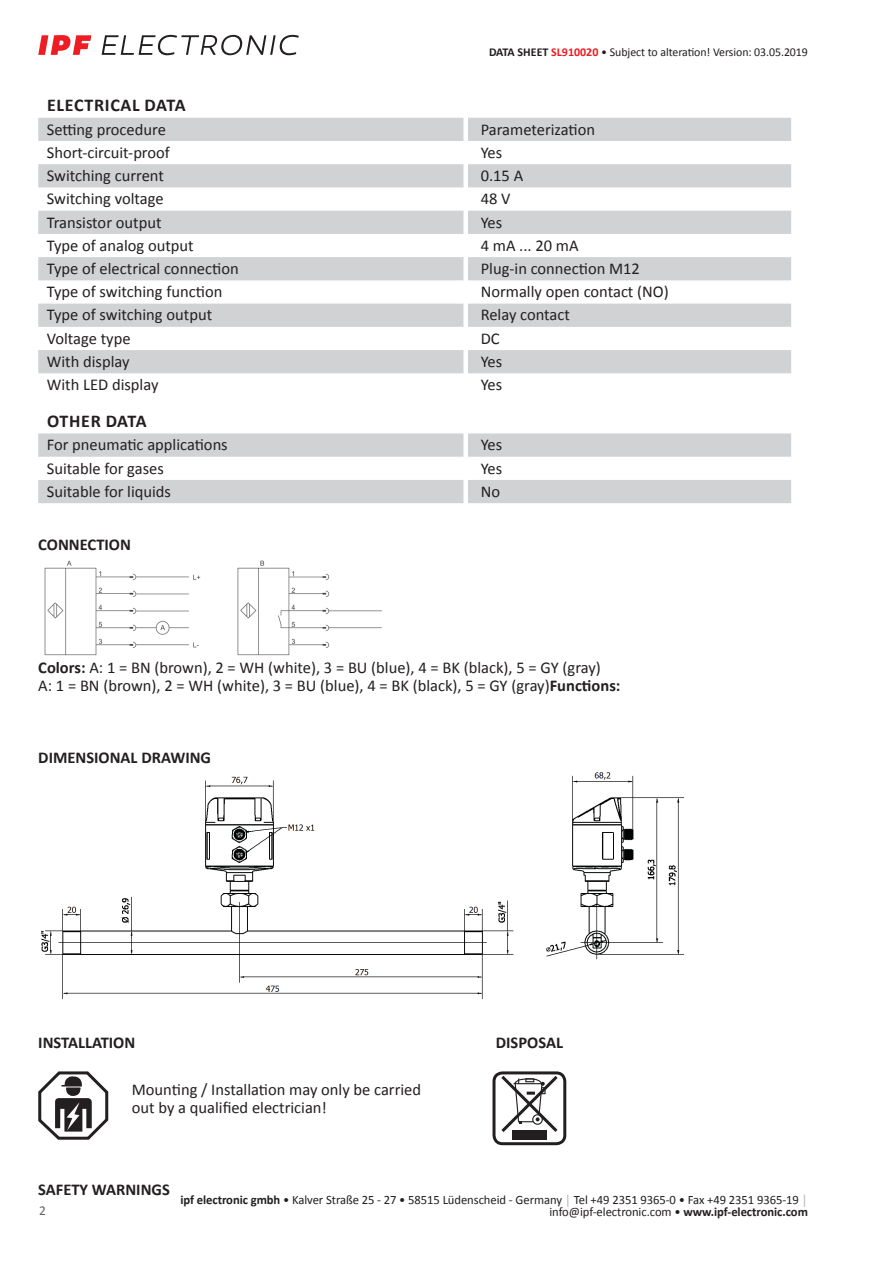
<style>
.page{position:relative;width:893px;height:1263px;background:#fff}
.page>*{position:absolute;margin:0;border:0;box-sizing:border-box;transform-origin:0 0}
.t1{font:700 18px "Calibri";letter-spacing:.04em;color:#231f20}
.t2{font:700 18px "Calibri";letter-spacing:.015em;color:#231f20}
.t3{font:16.5px/18px "Calibri";color:#231f20}
.t4{font:700 16.5px "Calibri";color:#231f20}
.t5{font:13.5px "Calibri";color:#636366}
.t6{font:12.75px/12.6px "Calibri";letter-spacing:-.005em;color:#231f20;text-align:right}
.t7{font:12px "Calibri";letter-spacing:-.005em;color:#231f20}
.s1{font-weight:700}
.s2{font-weight:700;color:#ee1d23}
.s3{color:#a8a9ad}
</style>
<div class="page">
<svg style="left:102px;top:35px;width:197px;height:20px"></svg>
<svg style="left:38px;top:35px;width:53px;height:20px"></svg>
<svg style="left:38px;top:118px;width:753px;height:255px;fill:#d1d2d4"></svg>
<svg style="left:38px;top:433px;width:753px;height:70px;fill:#d1d2d4"></svg>
<img style="left:44px;top:560px;width:338px;height:96px">
<img style="left:41px;top:772px;width:644px;height:228px">
<svg style="left:38px;top:1071px;width:71px;height:69px"></svg>
<div style="left:492px;top:1071px;width:74px;height:74px;border:3px solid #231f20;border-radius:9px"></div>
<div style="left:512px;top:1130px;width:35px;height:9px;background:#231f20"></div>
<svg style="left:498px;top:1072px;width:63px;height:60px"></svg>
<p class="t7" style="left:489px;top:44px;width:320px"><span class="s1">DATA SHEET</span> <span class="s2">SL910020</span> • Subject to alteration! Version: 03.05.2019</p>
<p class="t1" style="left:47px;top:93px;width:140px">ELECTRICAL DATA</p>
<p class="t3" style="left:47px;top:120px;width:121px">Setting procedure</p>
<p class="t3" style="left:481px;top:120px;width:116px">Parameterization</p>
<p class="t3" style="left:47px;top:143px;width:125px">Short-circuit-proof</p>
<p class="t3" style="left:481px;top:143px;width:23px">Yes</p>
<p class="t3" style="left:47px;top:166px;width:119px">Switching current</p>
<p class="t3" style="left:481px;top:166px;width:44px">0.15 A</p>
<p class="t3" style="left:47px;top:189px;width:118px">Switching voltage</p>
<p class="t3" style="left:481px;top:189px;width:31px">48 V</p>
<p class="t3" style="left:47px;top:213px;width:116px">Transistor output</p>
<p class="t3" style="left:481px;top:213px;width:23px">Yes</p>
<p class="t3" style="left:47px;top:236px;width:149px">Type of analog output</p>
<p class="t3" style="left:481px;top:236px;width:99px">4 mA ... 20 mA</p>
<p class="t3" style="left:47px;top:259px;width:193px">Type of electrical connection</p>
<p class="t3" style="left:481px;top:259px;width:161px">Plug-in connection M12</p>
<p class="t3" style="left:47px;top:282px;width:177px">Type of switching function</p>
<p class="t3" style="left:481px;top:282px;width:190px">Normally open contact (NO)</p>
<p class="t3" style="left:47px;top:306px;width:167px">Type of switching output</p>
<p class="t3" style="left:481px;top:306px;width:91px">Relay contact</p>
<p class="t3" style="left:47px;top:329px;width:85px">Voltage type</p>
<p class="t3" style="left:481px;top:329px;width:20px">DC</p>
<p class="t3" style="left:47px;top:352px;width:84px">With display</p>
<p class="t3" style="left:481px;top:352px;width:23px">Yes</p>
<p class="t3" style="left:47px;top:375px;width:113px">With LED display</p>
<p class="t3" style="left:481px;top:375px;width:23px">Yes</p>
<p class="t2" style="left:47px;top:408px;width:101px">OTHER DATA</p>
<p class="t3" style="left:47px;top:435px;width:182px">For pneumatic applications</p>
<p class="t3" style="left:481px;top:435px;width:23px">Yes</p>
<p class="t3" style="left:47px;top:459px;width:119px">Suitable for gases</p>
<p class="t3" style="left:481px;top:459px;width:23px">Yes</p>
<p class="t3" style="left:47px;top:482px;width:126px">Suitable for liquids</p>
<p class="t3" style="left:481px;top:482px;width:21px">No</p>
<p class="t4" style="left:38px;top:533px;width:94px">CONNECTION</p>
<p class="t3" style="left:38px;top:658px;width:584px"><span class="s1">Colors:</span> A: 1 = BN (brown), 2 = WH (white), 3 = BU (blue), 4 = BK (black), 5 = GY (gray)<br>A: 1 = BN (brown), 2 = WH (white), 3 = BU (blue), 4 = BK (black), 5 = GY (gray)<span class="s1">Functions:</span></p>
<p class="t4" style="left:38px;top:746px;width:174px">DIMENSIONAL DRAWING</p>
<p class="t4" style="left:38px;top:1030px;width:99px">INSTALLATION</p>
<p class="t4" style="left:496px;top:1030px;width:69px">DISPOSAL</p>
<p class="t3" style="left:132px;top:1080px;width:291px">Mounting / Installation may only be carried out by a qualified electrician!</p>
<p class="t4" style="left:38px;top:1177px;width:133px">SAFETY WARNINGS</p>
<p class="t5" style="left:39px;top:1201px;width:8px">2</p>
<p class="t6" style="left:180px;top:1193px;width:629px"><span class="s1">ipf electronic gmbh</span> • Kalver Straße 25 - 27 • 58515 Lüdenscheid - Germany <span class="s3">│</span> Tel +49 2351 9365-0 • Fax +49 2351 9365-19 <span class="s3">│ </span>info@ipf-electronic.com • <span class="s1">www.ipf-electronic.com</span></p>
</div>
